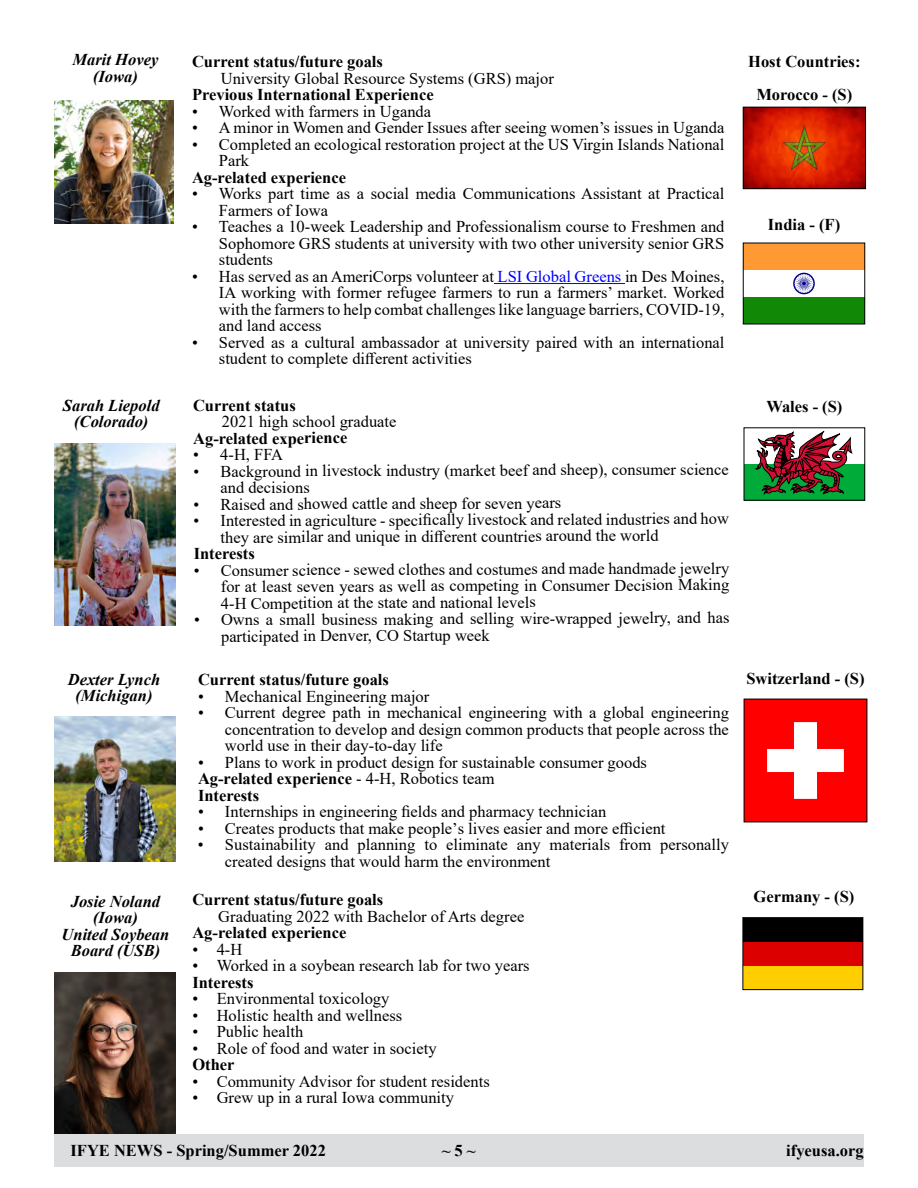
<style>
.page{position:relative;width:918px;height:1188px;background:#fff}
.page>*{position:absolute;margin:0;border:0;box-sizing:border-box;transform-origin:0 0}
.t1{font:16.5px/16.5px "Times New Roman";color:#000}
.t2{font:700 16.5px/33px "Times New Roman";color:#000;text-align:center}
.t3{font:italic 700 16.5px/16.5px "Times New Roman";color:#000;text-align:center}
.s1{color:#00f}
.s2{font-weight:700}
</style>
<div class="page">
<div style="left:54px;top:1134px;width:810px;height:32px;background:#dcddde"></div>
<hr style="left:494px;top:283px;width:131px;height:1px;background:#00f">
<img style="left:54px;top:101px;width:119px;height:122px">
<img style="left:745px;top:109px;width:119px;height:78px">
<div style="left:743px;top:107px;width:123px;height:82px;border:1px solid #000"></div>
<div style="left:743px;top:243px;width:122px;height:81px;background:#f93"></div>
<div style="left:743px;top:270px;width:122px;height:54px;background:#fff"></div>
<div style="left:743px;top:297px;width:122px;height:27px;background:#128807"></div>
<svg style="left:793px;top:273px;width:22px;height:21px"></svg>
<svg style="left:794px;top:274px;width:20px;height:19px"></svg>
<img style="left:54px;top:716px;width:122px;height:145px">
<img style="left:55px;top:973px;width:120px;height:161px">
<div style="left:743px;top:918px;width:120px;height:72px;background:#000"></div>
<div style="left:743px;top:942px;width:120px;height:48px;background:#d00"></div>
<div style="left:743px;top:966px;width:120px;height:24px;background:#ffce00"></div>
<div style="left:742px;top:917px;width:121px;height:73px;border:1px solid #000"></div>
<img style="left:54px;top:443px;width:122px;height:183px">
<div style="left:744px;top:699px;width:123px;height:123px;background:#f00"></div>
<svg style="left:767px;top:722px;width:77px;height:77px"></svg>
<div style="left:744px;top:428px;width:121px;height:72px;background:#00ab39"></div>
<div style="left:744px;top:428px;width:121px;height:36px;background:#fff"></div>
<svg style="left:756px;top:431px;width:96px;height:64px"></svg>
<div style="left:744px;top:427px;width:121px;height:74px;border:1px solid #000"></div>
<p class="t3" style="left:73px;top:51px;width:87px">Marit Hovey (Iowa)</p>
<p class="t2" style="left:192px;top:45px;width:192px">Current status/future goals</p>
<p class="t1" style="left:221px;top:69px;width:335px">University Global Resource Systems (GRS) major</p>
<p class="t2" style="left:192px;top:78px;width:243px">Previous International Experience</p>
<p class="t1" style="left:192px;top:102px;width:241px">• Worked with farmers in Uganda</p>
<p class="t1" style="left:192px;top:119px;width:534px">• A minor in Women and Gender Issues after seeing women’s issues in Uganda</p>
<p class="t1" style="left:219px;top:135px;width:507px;text-indent:-27px">• Completed an ecological restoration project at the US Virgin Islands National<br>Park</p>
<p class="t2" style="left:192px;top:160px;width:156px">Ag-related experience</p>
<p class="t1" style="left:219px;top:185px;width:507px;text-indent:-27px">• Works part time as a social media Communications Assistant at Practical<br>Farmers of Iowa</p>
<p class="t1" style="left:219px;top:218px;width:507px;text-align:justify;text-indent:-27px">• Teaches a 10-week Leadership and Professionalism course to Freshmen and Sophomore GRS students at university with two other university senior GRS students</p>
<p class="t1" style="left:219px;top:267px;width:507px;text-align:justify;text-indent:-27px">• Has served as an AmeriCorps volunteer at <span class="s1">LSI Global Greens</span> in Des Moines, IA working with former refugee farmers to run a farmers’ market. Worked with the farmers to help combat challenges like language barriers, COVID-19, and land access</p>
<p class="t1" style="left:219px;top:333px;width:507px;text-indent:-27px">• Served as a cultural ambassador at university paired with an international student to complete different activities</p>
<p class="t2" style="left:193px;top:388px;width:104px">Current status</p>
<p class="t1" style="left:222px;top:413px;width:176px">2021 high school graduate</p>
<p class="t2" style="left:193px;top:421px;width:156px">Ag-related experience</p>
<p class="t1" style="left:193px;top:446px;width:91px">• 4-H, FFA</p>
<p class="t1" style="left:220px;top:461px;width:510px;line-height:17.4px;text-indent:-27px">• Background in livestock industry (market beef and sheep), consumer science and decisions</p>
<p class="t1" style="left:194px;top:495px;width:369px">• Raised and showed cattle and sheep for seven years</p>
<p class="t1" style="left:221px;top:511px;width:510px;text-indent:-27px">• Interested in agriculture - specifically livestock and related industries and how they are similar and unique in different countries around the world</p>
<p class="t2" style="left:194px;top:537px;width:63px">Interests</p>
<p class="t1" style="left:221px;top:560px;width:510px;text-align:justify;text-indent:-27px">• Consumer science - sewed clothes and costumes and made handmade jewelry for at least seven years as well as competing in Consumer Decision Making 4-H Competition at the state and national levels</p>
<p class="t1" style="left:221px;top:610px;width:510px;line-height:17.1px;text-indent:-27px">• Owns a small business making and selling wire-wrapped jewelry, and has participated in Denver, CO Startup week</p>
<p class="t2" style="left:198px;top:663px;width:192px">Current status/future goals</p>
<p class="t1" style="left:198px;top:688px;width:233px">• Mechanical Engineering major</p>
<p class="t1" style="left:225px;top:704px;width:505px;text-align:justify;text-indent:-27px">• Current degree path in mechanical engineering with a global engineering concentration to develop and design common products that people across the world use in their day-to-day life</p>
<p class="t1" style="left:198px;top:754px;width:451px">• Plans to work in product design for sustainable consumer goods<br><span class="s2">Ag-related experience</span> - 4-H, Robotics team<br><span class="s2">Interests</span></p>
<p class="t1" style="left:198px;top:803px;width:410px">• Internships in engineering fields and pharmacy technician</p>
<p class="t1" style="left:198px;top:820px;width:469px">• Creates products that make people’s lives easier and more efficient</p>
<p class="t1" style="left:225px;top:836px;width:506px;text-indent:-27px">• Sustainability and planning to eliminate any materials from personally created designs that would harm the environment</p>
<p class="t3" style="left:63px;top:397px;width:98px">Sarah Liepold (Colorado)</p>
<p class="t3" style="left:68px;top:670px;width:94px">Dexter Lynch (Michigan)</p>
<p class="t3" style="left:62px;top:892px;width:109px">Josie Noland (Iowa)<br>United Soybean<br>Board (USB)</p>
<p class="t2" style="left:192px;top:883px;width:192px">Current status/future goals</p>
<p class="t1" style="left:218px;top:907px;width:308px">Graduating 2022 with Bachelor of Arts degree</p>
<p class="t2" style="left:192px;top:916px;width:156px">Ag-related experience</p>
<p class="t1" style="left:192px;top:940px;width:51px">• 4-H</p>
<p class="t1" style="left:192px;top:957px;width:339px">• Worked in a soybean research lab for two years</p>
<p class="t2" style="left:192px;top:965px;width:63px">Interests</p>
<p class="t1" style="left:192px;top:990px;width:199px">• Environmental toxicology</p>
<p class="t1" style="left:192px;top:1006px;width:211px">• Holistic health and wellness</p>
<p class="t1" style="left:192px;top:1023px;width:112px">• Public health</p>
<p class="t1" style="left:192px;top:1039px;width:246px">• Role of food and water in society</p>
<p class="t2" style="left:192px;top:1048px;width:44px">Other</p>
<p class="t1" style="left:192px;top:1072px;width:299px">• Community Advisor for student residents</p>
<p class="t1" style="left:192px;top:1089px;width:263px">• Grew up in a rural Iowa community</p>
<p class="t2" style="left:748px;top:44px;width:114px">Host Countries:<br>Morocco - (S)</p>
<p class="t2" style="left:768px;top:208px;width:74px">India - (F)</p>
<p class="t2" style="left:766px;top:389px;width:78px">Wales - (S)</p>
<p class="t2" style="left:746px;top:661px;width:120px">Switzerland - (S)</p>
<p class="t2" style="left:754px;top:880px;width:102px">Germany - (S)</p>
<p class="t2" style="left:70px;top:1133px;width:257px">IFYE NEWS - Spring/Summer 2022</p>
<p class="t2" style="left:442px;top:1133px;width:35px">~ 5 ~</p>
<p class="t2" style="left:786px;top:1133px;width:79px">ifyeusa.org</p>
</div>
